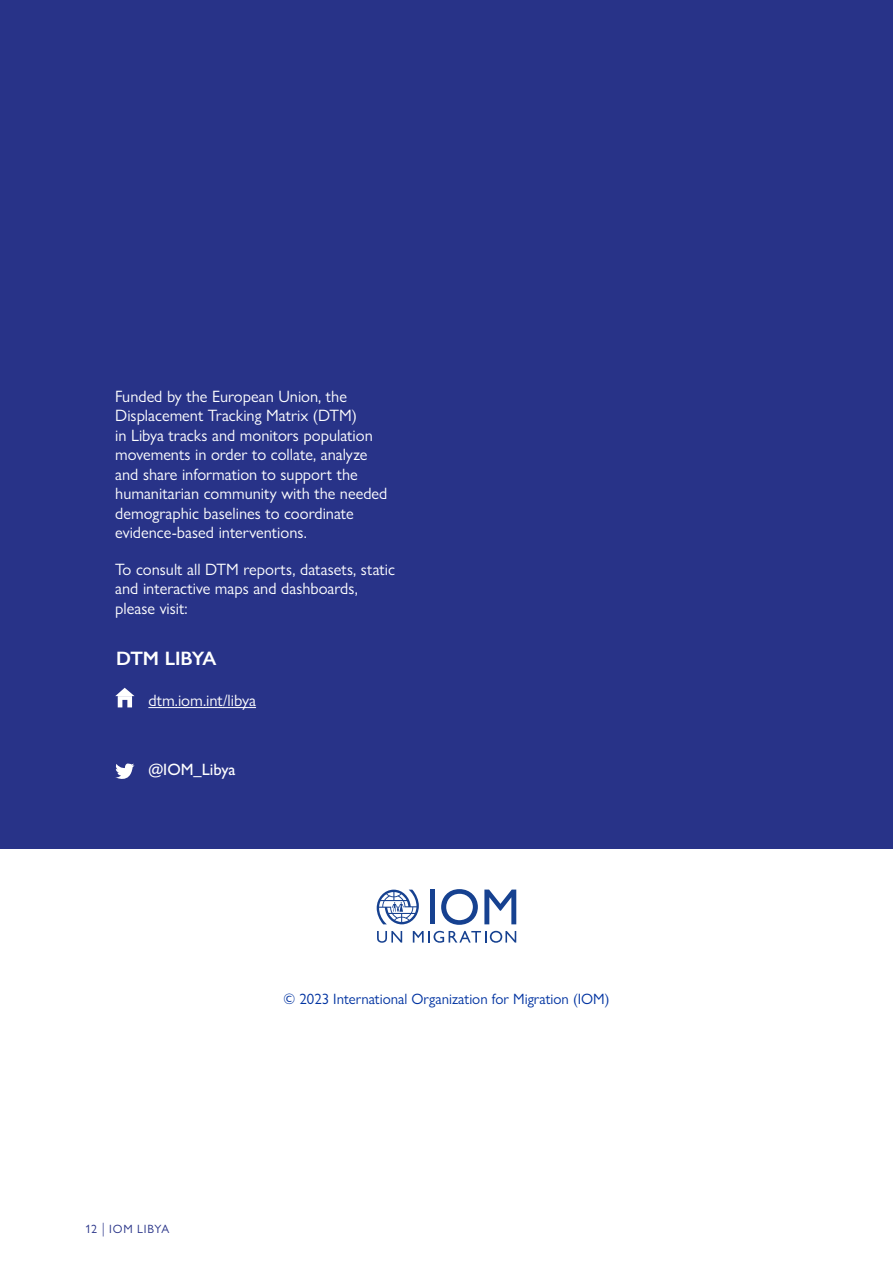
<style>
.page{position:relative;width:893px;height:1263px;background:#fff}
.page>*{position:absolute;margin:0;border:0;box-sizing:border-box;transform-origin:0 0}
.t1{font:600 19.5px "Gill Sans Nova";letter-spacing:-.02em;color:#fff}
.t2{font:16.5px/19.5px "Gill Sans Nova";color:#fff}
.t3{font:500 16.5px "Gill Sans Nova";color:#fff}
.t4{font:15px "Gill Sans Nova";color:#0033a1}
.t5{font:12px "Gill Sans Nova";letter-spacing:.07em;color:#283388}
.s1{font-weight:300;font-size:15px}
</style>
<div class="page">
<div style="left:0;top:0;width:893px;height:848px;background:#283388"></div>
<hr style="left:430px;top:889px;width:4px;height:35px;background:#164190">
<svg style="left:441px;top:889px;width:37px;height:36px"></svg>
<svg style="left:484px;top:889px;width:32px;height:35px"></svg>
<svg style="left:377px;top:931px;width:25px;height:12px"></svg>
<svg style="left:413px;top:931px;width:103px;height:12px"></svg>
<svg style="left:377px;top:890px;width:42px;height:34px"></svg>
<svg style="left:115px;top:688px;width:20px;height:19px"></svg>
<hr style="left:148px;top:707px;width:108px;height:1px;background:#fff">
<svg style="left:115px;top:763px;width:20px;height:16px"></svg>
<p class="t2" style="left:115px;top:386px;width:274px">Funded by the European Union, the Displacement Tracking Matrix (DTM)<br>in Libya tracks and monitors population movements in order to collate, analyze and share information to support the humanitarian community with the needed demographic baselines to coordinate evidence-based interventions.</p>
<p class="t2" style="left:115px;top:559px;width:281px">To consult all DTM reports, datasets, static and interactive maps and dashboards, please visit:</p>
<p class="t1" style="left:116px;top:646px;width:102px">DTM LIBYA</p>
<p class="t2" style="left:148px;top:690px;width:109px">dtm.iom.int/libya</p>
<p class="t3" style="left:148px;top:759px;width:89px">@IOM_Libya</p>
<p class="t5" style="left:85px;top:1221px;width:86px">12 <span class="s1">|</span> IOM LIBYA</p>
<p class="t4" style="left:284px;top:990px;width:327px">© 2023 International Organization for Migration (IOM)</p>
</div>
